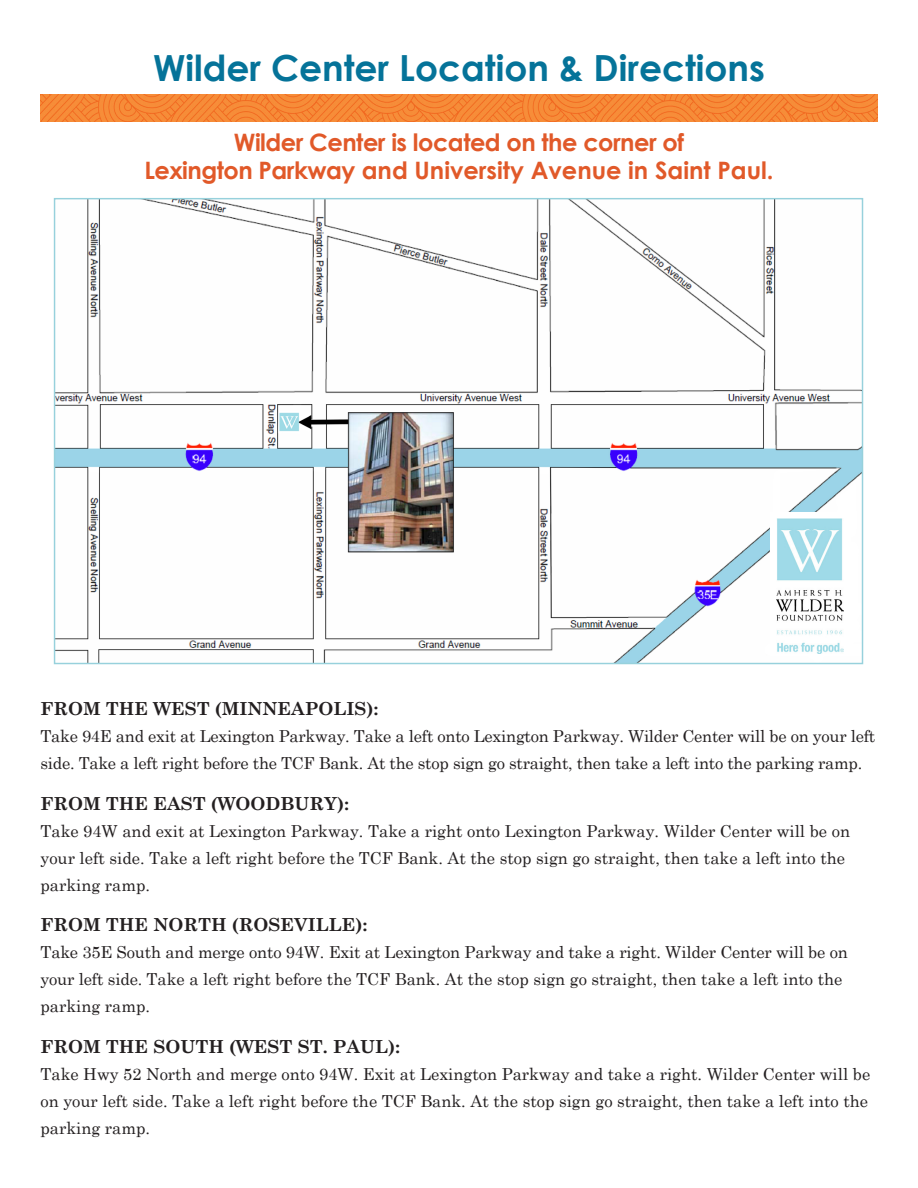
<style>
.page{position:relative;width:918px;height:1188px;background:#fff}
.page>*{position:absolute;margin:0;border:0;box-sizing:border-box;transform-origin:0 0}
.t1{font:700 36px "Century Gothic";color:#057399}
.t2{font:700 24px/28.8px "Century Gothic";letter-spacing:-.02em;color:#e15929;text-align:center}
.t3{font:700 18px "Century Schoolbook";color:#231f20}
.t4{font:16.5px/27px "Century Schoolbook";color:#231f20}
</style>
<div class="page">
<img style="left:56px;top:200px;width:805px;height:462px">
<div style="left:770px;top:512px;width:80px;height:144px;background:#fff"></div>
<img style="left:777px;top:519px;width:67px;height:134px">
<img style="left:40px;top:94px;width:837px;height:28px">
<p class="t1" style="left:153px;top:41px;width:614px">Wilder Center Location &amp; Directions</p>
<p class="t2" style="left:144px;top:126px;width:631px">Wilder Center is located on the corner of<br>Lexington Parkway and University Avenue in Saint Paul.</p>
<p class="t3" style="left:40px;top:695px;width:340px">FROM THE WEST (MINNEAPOLIS):</p>
<p class="t4" style="left:40px;top:722px;width:836px">Take 94E and exit at Lexington Parkway. Take a left onto Lexington Parkway. Wilder Center will be on your left side. Take a left right before the TCF Bank. At the stop sign go straight, then take a left into the parking ramp.</p>
<p class="t3" style="left:40px;top:789px;width:310px">FROM THE EAST (WOODBURY):</p>
<p class="t4" style="left:40px;top:816px;width:811px">Take 94W and exit at Lexington Parkway. Take a right onto Lexington Parkway. Wilder Center will be on your left side. Take a left right before the TCF Bank. At the stop sign go straight, then take a left into the parking ramp.</p>
<p class="t3" style="left:40px;top:911px;width:329px">FROM THE NORTH (ROSEVILLE):</p>
<p class="t4" style="left:40px;top:938px;width:809px">Take 35E South and merge onto 94W. Exit at Lexington Parkway and take a right. Wilder Center will be on your left side. Take a left right before the TCF Bank. At the stop sign go straight, then take a left into the parking ramp.</p>
<p class="t3" style="left:40px;top:1032px;width:361px">FROM THE SOUTH (WEST ST. PAUL):</p>
<p class="t4" style="left:40px;top:1059px;width:831px">Take Hwy 52 North and merge onto 94W. Exit at Lexington Parkway and take a right. Wilder Center will be on your left side. Take a left right before the TCF Bank. At the stop sign go straight, then take a left into the parking ramp.</p>
</div>
